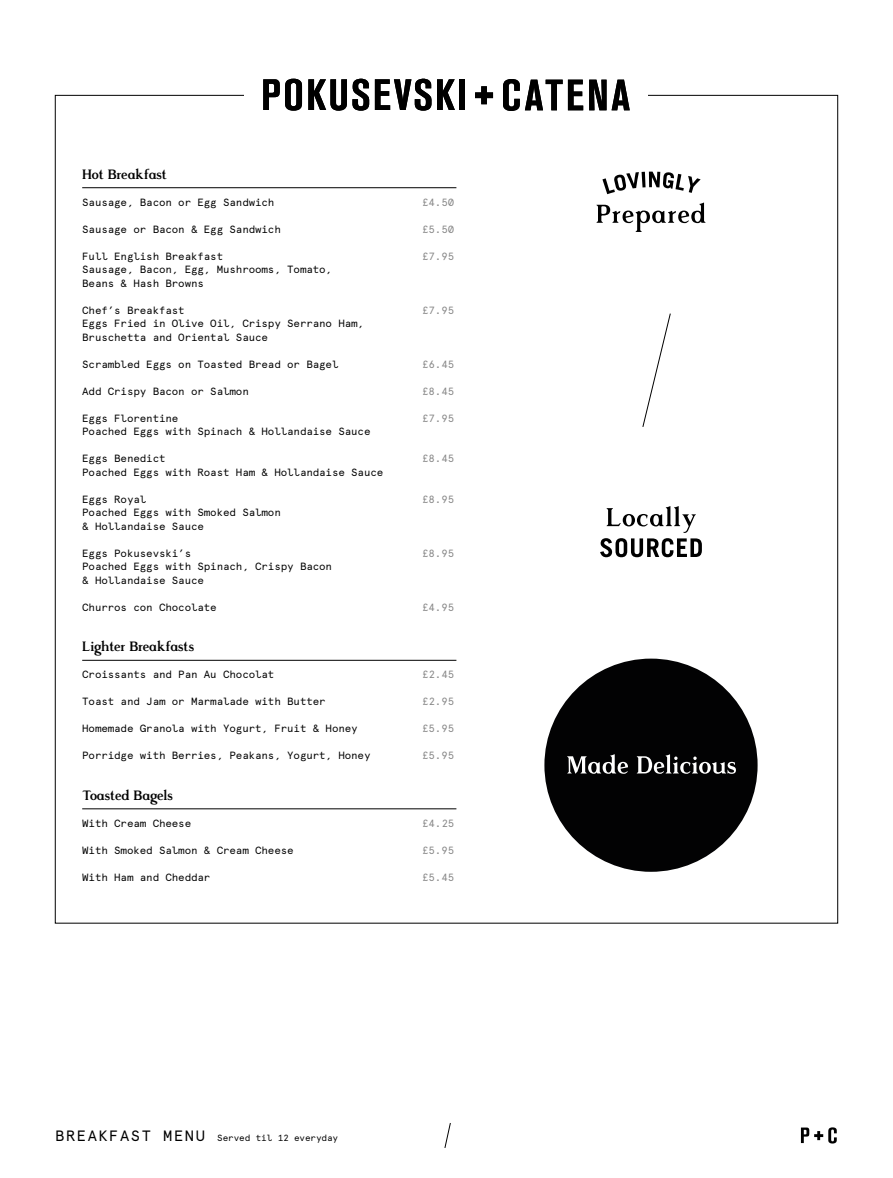
<style>
.page{position:relative;width:893px;height:1178px;background:#fff}
.page>*{position:absolute;margin:0;border:0;box-sizing:border-box;transform-origin:0 0}
.t1{font:700 13.5px "Rasmus";letter-spacing:-.01em;color:#000}
.t2{font:10.5px/13.5px "Apercu Mono";letter-spacing:-.01em;color:#000}
.t3{font:10.5px "Apercu Mono";letter-spacing:-.01em;color:#878787}
.t4{font:9px "Apercu Mono";letter-spacing:-.01em;color:#000}
.s1{font-size:15px}
</style>
<div class="page">
<svg style="left:801px;top:1127px;width:36px;height:16px"></svg>
<svg style="left:444px;top:1123px;width:7px;height:25px"></svg>
<svg style="left:263px;top:79px;width:39px;height:32px"></svg>
<svg style="left:308px;top:79px;width:61px;height:32px"></svg>
<svg style="left:375px;top:79px;width:80px;height:32px"></svg>
<div style="left:460px;top:79px;width:5px;height:31px;background:#000"></div>
<svg style="left:475px;top:86px;width:18px;height:18px"></svg>
<svg style="left:503px;top:79px;width:80px;height:32px"></svg>
<svg style="left:589px;top:80px;width:41px;height:30px"></svg>
<svg style="left:642px;top:313px;width:29px;height:114px"></svg>
<svg style="left:602px;top:172px;width:99px;height:22px"></svg>
<svg style="left:596px;top:203px;width:109px;height:29px"></svg>
<hr style="left:82px;top:187px;width:374px;height:1px;background:#000">
<hr style="left:82px;top:660px;width:374px;height:1px;background:#000">
<hr style="left:82px;top:808px;width:374px;height:1px;background:#000">
<svg style="left:544px;top:659px;width:214px;height:213px;fill:#020203"></svg>
<svg style="left:591px;top:763px;width:5px;height:9px"></svg>
<svg style="left:621px;top:763px;width:4px;height:4px"></svg>
<svg style="left:600px;top:506px;width:102px;height:51px"></svg>
<p class="t1" style="left:82px;top:166px;width:87px">Hot Breakfast</p>
<p class="t2" style="left:82px;top:195px;width:194px">Sausage, Bacon or Egg Sandwich</p>
<p class="t3" style="left:422px;top:196px;width:34px">£4.50</p>
<p class="t2" style="left:82px;top:222px;width:200px">Sausage or Bacon &amp; Egg Sandwich</p>
<p class="t3" style="left:422px;top:223px;width:34px">£5.50</p>
<p class="t2" style="left:82px;top:249px;width:143px">Full English Breakfast</p>
<p class="t3" style="left:422px;top:250px;width:34px">£7.95</p>
<p class="t2" style="left:82px;top:263px;width:251px">Sausage, Bacon, Egg, Mushrooms, Tomato,<br>Beans &amp; Hash Browns</p>
<p class="t2" style="left:82px;top:303px;width:104px">Chef’s Breakfast</p>
<p class="t3" style="left:422px;top:304px;width:34px">£7.95</p>
<p class="t2" style="left:82px;top:317px;width:283px">Eggs Fried in Olive Oil, Crispy Serrano Ham,<br>Bruschetta and Oriental Sauce</p>
<p class="t2" style="left:82px;top:357px;width:258px">Scrambled Eggs on Toasted Bread or Bagel</p>
<p class="t3" style="left:422px;top:358px;width:34px">£6.45</p>
<p class="t2" style="left:82px;top:384px;width:168px">Add Crispy Bacon or Salmon</p>
<p class="t3" style="left:422px;top:385px;width:34px">£8.45</p>
<p class="t2" style="left:82px;top:411px;width:98px">Eggs Florentine</p>
<p class="t3" style="left:422px;top:412px;width:34px">£7.95</p>
<p class="t2" style="left:82px;top:425px;width:290px">Poached Eggs with Spinach &amp; Hollandaise Sauce</p>
<p class="t2" style="left:82px;top:452px;width:85px">Eggs Benedict</p>
<p class="t3" style="left:422px;top:452px;width:34px">£8.45</p>
<p class="t2" style="left:82px;top:465px;width:303px">Poached Eggs with Roast Ham &amp; Hollandaise Sauce</p>
<p class="t2" style="left:82px;top:492px;width:66px">Eggs Royal</p>
<p class="t3" style="left:422px;top:493px;width:34px">£8.95</p>
<p class="t2" style="left:82px;top:506px;width:200px">Poached Eggs with Smoked Salmon &amp; Hollandaise Sauce</p>
<p class="t2" style="left:82px;top:546px;width:110px">Eggs Pokusevski’s</p>
<p class="t3" style="left:422px;top:547px;width:34px">£8.95</p>
<p class="t2" style="left:82px;top:560px;width:251px">Poached Eggs with Spinach, Crispy Bacon &amp; Hollandaise Sauce</p>
<p class="t2" style="left:82px;top:600px;width:136px">Churros con Chocolate</p>
<p class="t3" style="left:422px;top:601px;width:34px">£4.95</p>
<p class="t1" style="left:82px;top:639px;width:113px">Lighter Breakfasts</p>
<p class="t2" style="left:82px;top:668px;width:194px">Croissants and Pan Au Chocolat</p>
<p class="t3" style="left:422px;top:668px;width:34px">£2.45</p>
<p class="t2" style="left:82px;top:695px;width:245px">Toast and Jam or Marmalade with Butter</p>
<p class="t3" style="left:422px;top:695px;width:34px">£2.95</p>
<p class="t2" style="left:82px;top:722px;width:277px">Homemade Granola with Yogurt, Fruit &amp; Honey</p>
<p class="t3" style="left:422px;top:722px;width:34px">£5.95</p>
<p class="t2" style="left:82px;top:749px;width:290px">Porridge with Berries, Peakans, Yogurt, Honey</p>
<p class="t3" style="left:422px;top:749px;width:34px">£5.95</p>
<p class="t1" style="left:82px;top:787px;width:92px">Toasted Bagels</p>
<p class="t2" style="left:82px;top:816px;width:110px">With Cream Cheese</p>
<p class="t3" style="left:422px;top:817px;width:34px">£4.25</p>
<p class="t2" style="left:82px;top:843px;width:213px">With Smoked Salmon &amp; Cream Cheese</p>
<p class="t3" style="left:422px;top:844px;width:34px">£5.95</p>
<p class="t2" style="left:82px;top:870px;width:130px">With Ham and Cheddar</p>
<p class="t3" style="left:422px;top:871px;width:34px">£5.45</p>
<p class="t4" style="left:55px;top:1132px;width:284px"><span class="s1">BREAKFAST MENU</span> Served til 12 everyday</p>
</div>
